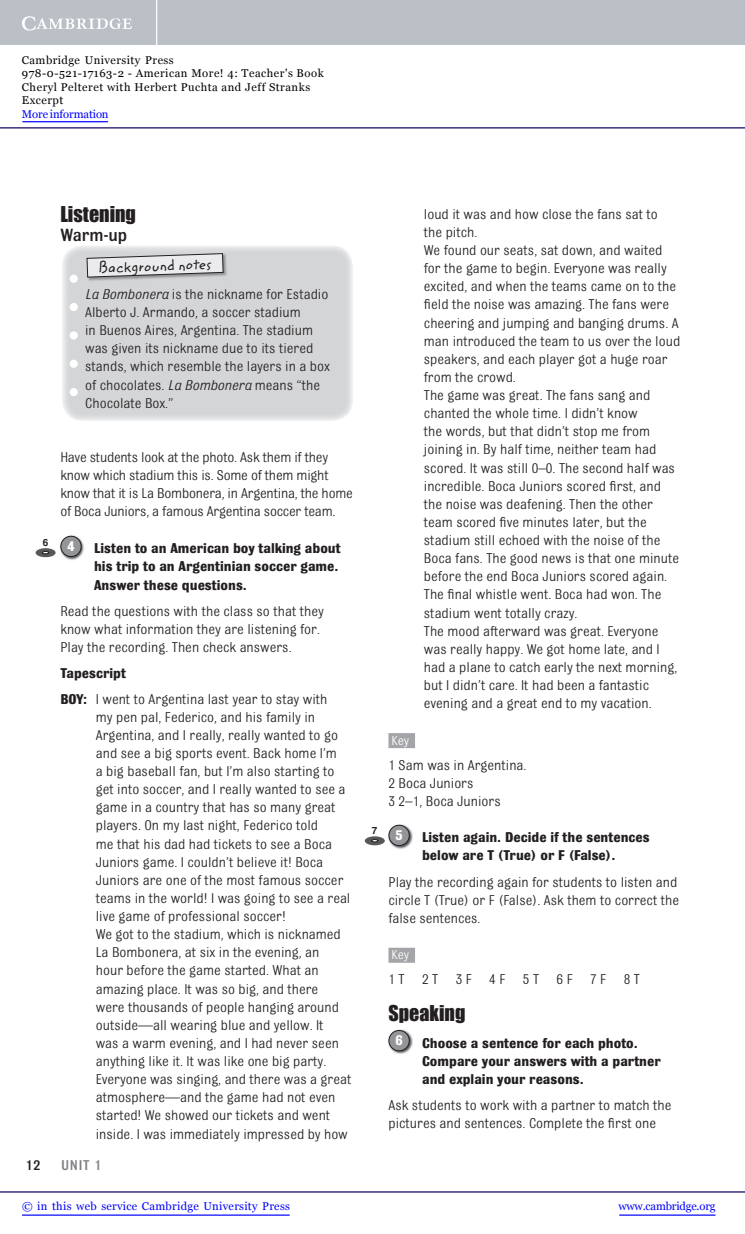
<style>
.page{position:relative;width:745px;height:1234px;background:#fff}
.page>*{position:absolute;margin:0;border:0;box-sizing:border-box;transform-origin:0 0}
.t1{font:20px "Impact";color:#231f20}
.t2{font:500 18.75px "Bulldog";color:#231f20}
.t3{font:15px/18.1px "Bulldog";color:#231f20}
.t4{font:700 15px/18.1px "Bulldog";color:#231f20}
.t5{font:15px "Zemke Hand ITC";color:#231f20}
.t6{font:500 15px "Bulldog";color:#808285}
.t7{font:700 15px "Bulldog";color:#fff}
.t8{font:500 15px "Bulldog";color:#231f20}
.t9{font:13.75px "Bulldog";letter-spacing:-.005em;color:#fff}
.t10{font:11.25px/13.5px "Georgia";letter-spacing:.045em;color:#000}
.t11{font:11.25px "Georgia";letter-spacing:.025em;color:#00f}
.t12{font:11.25px "Georgia";letter-spacing:-.015em;color:#00f}
.t13{font:11.25px "Georgia";letter-spacing:-.01em;color:#00f}
.t14{font:700 10px "Helvetica";color:#231f20}
.s1{font-style:italic}
.s2{font-weight:700}
</style>
<div class="page">
<img style="left:86px;top:253px;width:141px;height:28px">
<svg style="left:86px;top:253px;width:138px;height:25px;background:#ceced0"></svg>
<div style="left:36px;top:548px;width:20px;height:9px;background:#57585a;border-radius:50%"></div>
<svg style="left:42px;top:551px;width:7px;height:3px"></svg>
<img style="left:60px;top:535px;width:25px;height:25px">
<div style="left:61px;top:536px;width:20px;height:20px;background:#939598;border-radius:50%"></div>
<div style="left:60px;top:536px;width:22px;height:21px;border:1px solid #231f20;border-radius:50%"></div>
<div style="left:388px;top:733px;width:27px;height:15px;background:#a4a5a9"></div>
<div style="left:388px;top:948px;width:27px;height:15px;background:#a4a5a9"></div>
<img style="left:388px;top:824px;width:24px;height:25px">
<div style="left:389px;top:825px;width:20px;height:20px;background:#939598;border-radius:50%"></div>
<div style="left:388px;top:825px;width:21px;height:21px;border:1px solid #231f20;border-radius:50%"></div>
<img style="left:388px;top:1029px;width:24px;height:25px">
<div style="left:389px;top:1030px;width:20px;height:21px;background:#939598;border-radius:50%"></div>
<div style="left:388px;top:1030px;width:21px;height:21px;border:1px solid #231f20;border-radius:50%"></div>
<div style="left:364px;top:836px;width:20px;height:9px;background:#57585a;border-radius:50%"></div>
<svg style="left:371px;top:839px;width:7px;height:3px"></svg>
<div style="left:0;top:0;width:744px;height:45px;background:#bac0c6"></div>
<svg style="left:22px;top:16px;width:110px;height:15px"></svg>
<hr style="left:156px;top:0;width:1px;height:45px;background:#fff">
<hr style="left:0;top:127px;width:744px;height:1px;background:#150666">
<hr style="left:22px;top:121px;width:86px;height:1px;background:#00f">
<hr style="left:619px;top:1214px;width:96px;height:1px;background:#00f">
<hr style="left:0;top:1191px;width:744px;height:1px;background:#150666">
<hr style="left:22px;top:1214px;width:267px;height:1px;background:#00f">
<p class="t10" style="left:22px;top:53px;width:303px">Cambridge University Press<br>978-0-521-17163-2 - American More! 4: Teacher's Book Cheryl Pelteret with Herbert Puchta and Jeff Stranks Excerpt</p>
<p class="t13" style="left:22px;top:107px;width:88px">More information</p>
<h1 class="t1" style="left:60px;top:199px;width:77px">Listening</h1>
<p class="t2" style="left:60px;top:225px;width:68px">Warm-up</p>
<p class="t5" style="left:98px;top:257px;width:115px;rotate:-2deg">Background notes</p>
<p class="t3" style="left:85px;top:285px;width:246px"><span class="s1">La Bombonera</span> is the nickname for Estadio Alberto J. Armando, a soccer stadium<br>in Buenos Aires, Argentina. The stadium was given its nickname due to its tiered stands, which resemble the layers in a box of chocolates. <span class="s1">La Bombonera</span> means “the Chocolate Box.”</p>
<p class="t14" style="left:43px;top:536px;width:7px">6</p>
<p class="t3" style="left:60px;top:448px;width:294px">Have students look at the photo. Ask them if they know which stadium this is. Some of them might know that it is La Bombonera, in Argentina, the home of Boca Juniors, a famous Argentina soccer team.</p>
<p class="t7" style="left:67px;top:538px;width:9px">4</p>
<p class="t4" style="left:94px;top:539px;width:248px">Listen to an American boy talking about his trip to an Argentinian soccer game.<br>Answer these questions.</p>
<p class="t3" style="left:60px;top:602px;width:265px">Read the questions with the class so that they know what information they are listening for.<br>Play the recording. Then check answers.</p>
<p class="t3" style="left:60px;top:661px;width:268px;line-height:25.2px"><span class="s2">Tapescript<br>BOY:</span> I went to Argentina last year to stay with</p>
<p class="t3" style="left:96px;top:707px;width:257px">my pen pal, Federico, and his family in Argentina, and I really, really wanted to go and see a big sports event. Back home I’m<br>a big baseball fan, but I’m also starting to get into soccer, and I really wanted to see a game in a country that has so many great players. On my last night, Federico told<br>me that his dad had tickets to see a Boca Juniors game. I couldn’t believe it! Boca Juniors are one of the most famous soccer teams in the world! I was going to see a real live game of professional soccer!<br>We got to the stadium, which is nicknamed La Bombonera, at six in the evening, an<br>hour before the game started. What an amazing place. It was so big, and there<br>were thousands of people hanging around outside—all wearing blue and yellow. It<br>was a warm evening, and I had never seen anything like it. It was like one big party.<br>Everyone was singing, and there was a great atmosphere—and the game had not even started! We showed our tickets and went inside. I was immediately impressed by how</p>
<p class="t8" style="left:26px;top:1158px;width:16px">12</p>
<p class="t6" style="left:61px;top:1158px;width:42px">UNIT 1</p>
<p class="t14" style="left:372px;top:824px;width:7px">7</p>
<p class="t3" style="left:424px;top:205px;width:258px">loud it was and how close the fans sat to<br>the pitch.<br>We found our seats, sat down, and waited for the game to begin. Everyone was really excited, and when the teams came on to the field the noise was amazing. The fans were cheering and jumping and banging drums. A man introduced the team to us over the loud speakers, and each player got a huge roar from the crowd.<br>The game was great. The fans sang and chanted the whole time. I didn’t know<br>the words, but that didn’t stop me from joining in. By half time, neither team had scored. It was still 0–0. The second half was incredible. Boca Juniors scored first, and the noise was deafening. Then the other team scored five minutes later, but the stadium still echoed with the noise of the Boca fans. The good news is that one minute before the end Boca Juniors scored again.<br>The final whistle went. Boca had won. The stadium went totally crazy.<br>The mood afterward was great. Everyone was really happy. We got home late, and I had a plane to catch early the next morning, but I didn’t care. It had been a fantastic evening and a great end to my vacation.</p>
<p class="t9" style="left:391px;top:733px;width:19px">Key</p>
<p class="t3" style="left:388px;top:756px;width:139px">1 Sam was in Argentina.<br>2 Boca Juniors<br>3 2–1, Boca Juniors</p>
<p class="t7" style="left:395px;top:827px;width:9px">5</p>
<p class="t4" style="left:422px;top:828px;width:229px">Listen again. Decide if the sentences below are T (True) or F (False).</p>
<p class="t3" style="left:388px;top:872px;width:292px">Play the recording again for students to listen and circle T (True) or F (False). Ask them to correct the false sentences.</p>
<p class="t9" style="left:391px;top:948px;width:19px">Key</p>
<p class="t3" style="left:388px;top:970px;width:253px">1 T 2 T 3 F 4 F 5 T 6 F 7 F 8 T</p>
<h1 class="t1" style="left:388px;top:998px;width:78px">Speaking</h1>
<p class="t7" style="left:395px;top:1032px;width:9px">6</p>
<p class="t4" style="left:422px;top:1033px;width:240px">Choose a sentence for each photo.<br>Compare your answers with a partner and explain your reasons.</p>
<p class="t3" style="left:388px;top:1096px;width:284px">Ask students to work with a partner to match the pictures and sentences. Complete the first one</p>
<p class="t11" style="left:22px;top:1200px;width:269px">© in this web service Cambridge University Press</p>
<p class="t12" style="left:618px;top:1200px;width:99px">www.cambridge.org</p>
</div>
